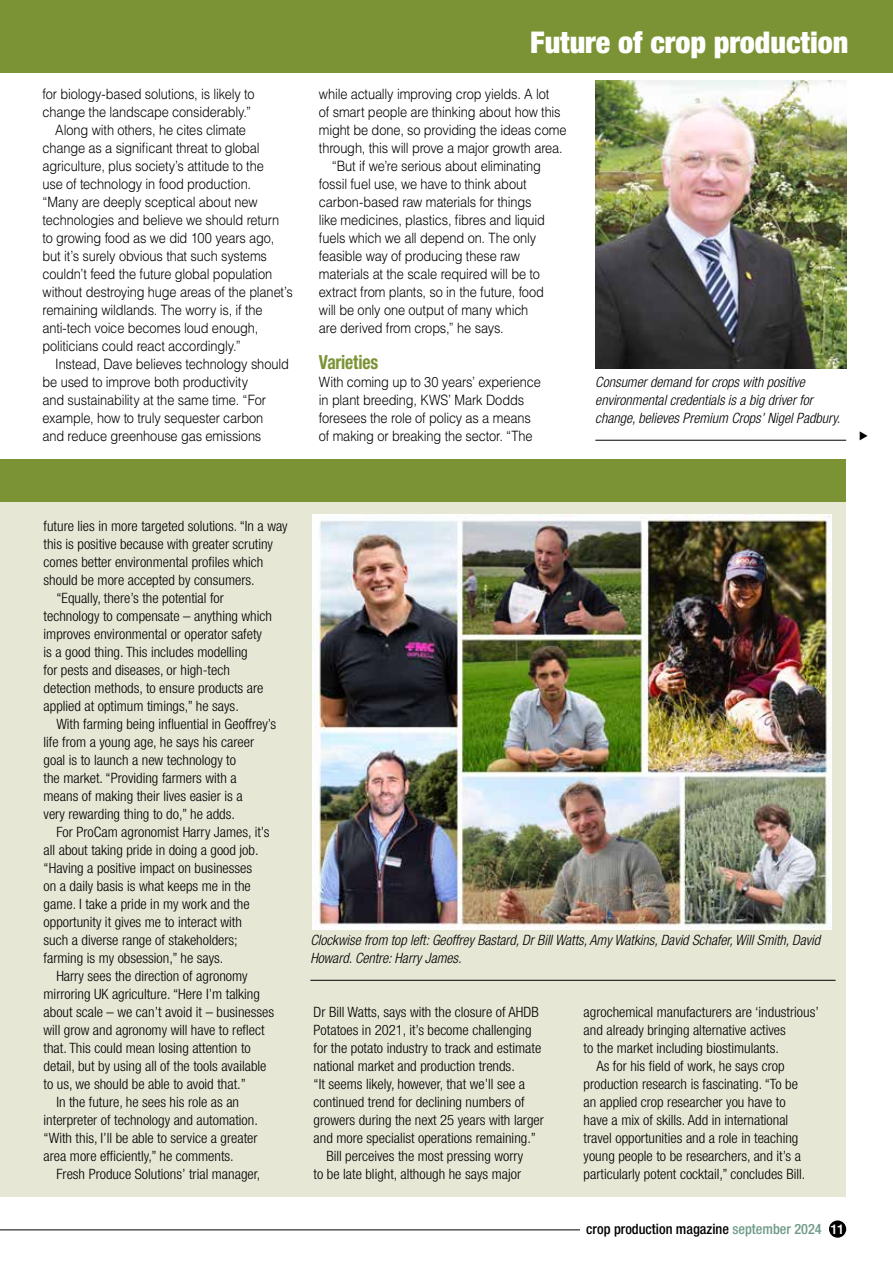
<style>
.page{position:relative;width:893px;height:1263px;background:#fff}
.page>*{position:absolute;margin:0;border:0;box-sizing:border-box;transform-origin:0 0}
.t1{font:900 condensed 30px "Helvetica Neue LT Std";color:#fff}
.t2{font:700 condensed 19.5px "Helvetica Neue LT Std";letter-spacing:-.01em;color:#7b9334;scale:.9 1}
.t3{font:300 condensed 14.25px "Helvetica Neue LT Std";color:#000}
.t4{font:300 14.25px/18px "Helvetica LT Std";letter-spacing:-.01em;color:#000;scale:.9 1}
.t5{font:italic 300 condensed 14.25px/18px "Helvetica Neue LT Std";color:#000}
.t6{font:500 condensed 14.25px "Helvetica Neue LT Std";color:#000}
.s1{color:#6f9a87}
.s2{font-stretch:normal;font-size:13.5px;color:#fff}
</style>
<div class="page">
<hr style="left:0;top:1229px;width:580px;height:1px;background:#000">
<div style="left:829px;top:1220px;width:17px;height:18px;background:#000;border-radius:50%"></div>
<div style="left:0;top:0;width:893px;height:72px;background:#7b9334"></div>
<div style="left:0;top:469px;width:845px;height:728px;background:#e6e7d5"></div>
<div style="left:0;top:459px;width:845px;height:42px;background:#7b9334"></div>
<hr style="left:595px;top:440px;width:251px;height:1px;background:#000">
<img style="left:595px;top:81px;width:251px;height:288px">
<img style="left:313px;top:514px;width:518px;height:415px">
<hr style="left:310px;top:980px;width:526px;height:1px;background:#000">
<p class="t4" style="left:43px;top:85px;width:237px">for biology-based solutions, is likely to</p>
<p class="t4" style="left:43px;top:103px;width:233px">change the landscape considerably.”</p>
<p class="t4" style="left:55px;top:121px;width:214px">Along with others, he cites climate</p>
<p class="t4" style="left:43px;top:139px;width:243px">change as a significant threat to global</p>
<p class="t4" style="left:43px;top:157px;width:247px">agriculture, plus society’s attitude to the</p>
<p class="t4" style="left:43px;top:175px;width:233px">use of technology in food production.</p>
<p class="t4" style="left:43px;top:193px;width:241px">“Many are deeply sceptical about new</p>
<p class="t4" style="left:43px;top:211px;width:264px">technologies and believe we should return</p>
<p class="t4" style="left:43px;top:229px;width:259px">to growing food as we did 100 years ago,</p>
<p class="t4" style="left:43px;top:247px;width:251px">but it’s surely obvious that such systems</p>
<p class="t4" style="left:43px;top:265px;width:257px">couldn’t feed the future global population</p>
<p class="t4" style="left:43px;top:283px;width:280px">without destroying huge areas of the planet’s</p>
<p class="t4" style="left:43px;top:301px;width:246px">remaining wildlands. The worry is, if the</p>
<p class="t4" style="left:43px;top:319px;width:241px">anti-tech voice becomes loud enough,</p>
<p class="t4" style="left:43px;top:337px;width:222px">politicians could react accordingly.”</p>
<p class="t4" style="left:55px;top:355px;width:261px">Instead, Dave believes technology should</p>
<p class="t4" style="left:43px;top:373px;width:230px">be used to improve both productivity</p>
<p class="t4" style="left:43px;top:391px;width:250px">and sustainability at the same time. “For</p>
<p class="t4" style="left:43px;top:409px;width:247px">example, how to truly sequester carbon</p>
<p class="t4" style="left:43px;top:427px;width:245px">and reduce greenhouse gas emissions</p>
<h1 class="t1" style="left:530px;top:24px;width:320px">Future of crop production</h1>
<p class="t4" style="left:319px;top:85px;width:257px">while actually improving crop yields. A lot</p>
<p class="t4" style="left:319px;top:103px;width:270px">of smart people are thinking about how this</p>
<p class="t4" style="left:319px;top:121px;width:277px">might be done, so providing the ideas come</p>
<p class="t4" style="left:319px;top:139px;width:273px">through, this will prove a major growth area.</p>
<p class="t4" style="left:332px;top:157px;width:234px">“But if we’re serious about eliminating</p>
<p class="t4" style="left:319px;top:175px;width:232px">fossil fuel use, we have to think about</p>
<p class="t4" style="left:319px;top:193px;width:238px">carbon-based raw materials for things</p>
<p class="t4" style="left:319px;top:211px;width:253px">like medicines, plastics, fibres and liquid</p>
<p class="t4" style="left:319px;top:229px;width:243px">fuels which we all depend on. The only</p>
<p class="t4" style="left:319px;top:247px;width:225px">feasible way of producing these raw</p>
<p class="t4" style="left:319px;top:265px;width:247px">materials at the scale required will be to</p>
<p class="t4" style="left:319px;top:283px;width:252px">extract from plants, so in the future, food</p>
<p class="t4" style="left:319px;top:301px;width:234px">will be only one output of many which</p>
<p class="t4" style="left:319px;top:319px;width:207px">are derived from crops,” he says.</p>
<h2 class="t2" style="left:319px;top:350px;width:67px">Varieties</h2>
<p class="t4" style="left:319px;top:373px;width:248px">With coming up to 30 years’ experience in plant breeding, KWS’ Mark Dodds foresees the role of policy as a means of making or breaking the sector. “The</p>
<p class="t5" style="left:595px;top:373px;width:246px">Consumer demand for crops with positive environmental credentials is a big driver for change, believes Premium Crops’ Nigel Padbury.</p>
<p class="t3" style="left:44px;top:518px;width:246px">future lies in more targeted solutions. “In a way</p>
<p class="t3" style="left:44px;top:536px;width:231px">this is positive because with greater scrutiny</p>
<p class="t3" style="left:44px;top:554px;width:221px">comes better environmental profiles which</p>
<p class="t3" style="left:44px;top:572px;width:213px">should be more accepted by consumers.</p>
<p class="t3" style="left:56px;top:590px;width:169px">“Equally, there’s the potential for</p>
<p class="t3" style="left:44px;top:608px;width:230px">technology to compensate – anything which</p>
<p class="t3" style="left:44px;top:626px;width:220px">improves environmental or operator safety</p>
<p class="t3" style="left:44px;top:644px;width:206px">is a good thing. This includes modelling</p>
<p class="t3" style="left:44px;top:662px;width:188px">for pests and diseases, or high-tech</p>
<p class="t3" style="left:44px;top:680px;width:221px">detection methods, to ensure products are</p>
<p class="t3" style="left:44px;top:698px;width:197px">applied at optimum timings,” he says.</p>
<p class="t3" style="left:56px;top:716px;width:221px">With farming being influential in Geoffrey’s</p>
<p class="t3" style="left:44px;top:734px;width:212px">life from a young age, he says his career</p>
<p class="t3" style="left:44px;top:752px;width:194px">goal is to launch a new technology to</p>
<p class="t3" style="left:44px;top:770px;width:195px">the market. “Providing farmers with a</p>
<p class="t3" style="left:44px;top:788px;width:201px">means of making their lives easier is a</p>
<p class="t3" style="left:44px;top:806px;width:193px">very rewarding thing to do,” he adds.</p>
<p class="t3" style="left:56px;top:824px;width:215px">For ProCam agronomist Harry James, it’s</p>
<p class="t3" style="left:44px;top:842px;width:216px">all about taking pride in doing a good job.</p>
<p class="t3" style="left:44px;top:860px;width:210px">“Having a positive impact on businesses</p>
<p class="t3" style="left:44px;top:878px;width:209px">on a daily basis is what keeps me in the</p>
<p class="t3" style="left:44px;top:896px;width:208px">game. I take a pride in my work and the</p>
<p class="t3" style="left:44px;top:914px;width:200px">opportunity it gives me to interact with</p>
<p class="t3" style="left:44px;top:932px;width:196px">such a diverse range of stakeholders;</p>
<p class="t3" style="left:44px;top:950px;width:181px">farming is my obsession,” he says.</p>
<p class="t3" style="left:56px;top:968px;width:193px">Harry sees the direction of agronomy</p>
<p class="t3" style="left:44px;top:986px;width:218px">mirroring UK agriculture. “Here I’m talking</p>
<p class="t3" style="left:44px;top:1004px;width:232px">about scale – we can’t avoid it – businesses</p>
<p class="t3" style="left:44px;top:1022px;width:223px">will grow and agronomy will have to reflect</p>
<p class="t3" style="left:44px;top:1040px;width:209px">that. This could mean losing attention to</p>
<p class="t3" style="left:44px;top:1058px;width:224px">detail, but by using all of the tools available</p>
<p class="t3" style="left:44px;top:1076px;width:204px">to us, we should be able to avoid that.”</p>
<p class="t3" style="left:56px;top:1094px;width:184px">In the future, he sees his role as an</p>
<p class="t3" style="left:44px;top:1112px;width:216px">interpreter of technology and automation.</p>
<p class="t3" style="left:44px;top:1130px;width:215px">“With this, I’ll be able to service a greater</p>
<p class="t3" style="left:44px;top:1147px;width:192px">area more efficiently,” he comments.</p>
<p class="t3" style="left:56px;top:1165px;width:205px">Fresh Produce Solutions’ trial manager,</p>
<p class="t5" style="left:310px;top:931px;width:511px">Clockwise from top left: Geoffrey Bastard, Dr Bill Watts, Amy Watkins, David Schafer, Will Smith, David<br>Howard. Centre: Harry James.</p>
<p class="t3" style="left:314px;top:1004px;width:227px">Dr Bill Watts, says with the closure of AHDB</p>
<p class="t3" style="left:314px;top:1022px;width:219px">Potatoes in 2021, it’s become challenging</p>
<p class="t3" style="left:314px;top:1039px;width:229px">for the potato industry to track and estimate</p>
<p class="t3" style="left:314px;top:1057px;width:203px">national market and production trends.</p>
<p class="t3" style="left:314px;top:1075px;width:213px">“It seems likely, however, that we’ll see a</p>
<p class="t3" style="left:314px;top:1093px;width:213px">continued trend for declining numbers of</p>
<p class="t3" style="left:314px;top:1111px;width:232px">growers during the next 25 years with larger</p>
<p class="t3" style="left:314px;top:1129px;width:224px">and more specialist operations remaining.”</p>
<p class="t3" style="left:326px;top:1147px;width:198px">Bill perceives the most pressing worry</p>
<p class="t3" style="left:314px;top:1165px;width:209px">to be late blight, although he says major</p>
<p class="t3" style="left:584px;top:1003px;width:237px">agrochemical manufacturers are ‘industrious’</p>
<p class="t3" style="left:584px;top:1021px;width:204px">and already bringing alternative actives</p>
<p class="t3" style="left:584px;top:1039px;width:197px">to the market including biostimulants.</p>
<p class="t3" style="left:596px;top:1057px;width:190px">As for his field of work, he says crop</p>
<p class="t3" style="left:584px;top:1075px;width:216px">production research is fascinating. “To be</p>
<p class="t3" style="left:584px;top:1093px;width:204px">an applied crop researcher you have to</p>
<p class="t3" style="left:584px;top:1111px;width:206px">have a mix of skills. Add in international</p>
<p class="t3" style="left:584px;top:1129px;width:216px">travel opportunities and a role in teaching</p>
<p class="t3" style="left:584px;top:1147px;width:219px">young people to be researchers, and it’s a</p>
<p class="t3" style="left:584px;top:1165px;width:223px">particularly potent cocktail,” concludes Bill.</p>
<p class="t6" style="left:586px;top:1220px;width:260px">crop production magazine <span class="s1">september 2024</span> <span class="s2">11</span></p>
</div>
